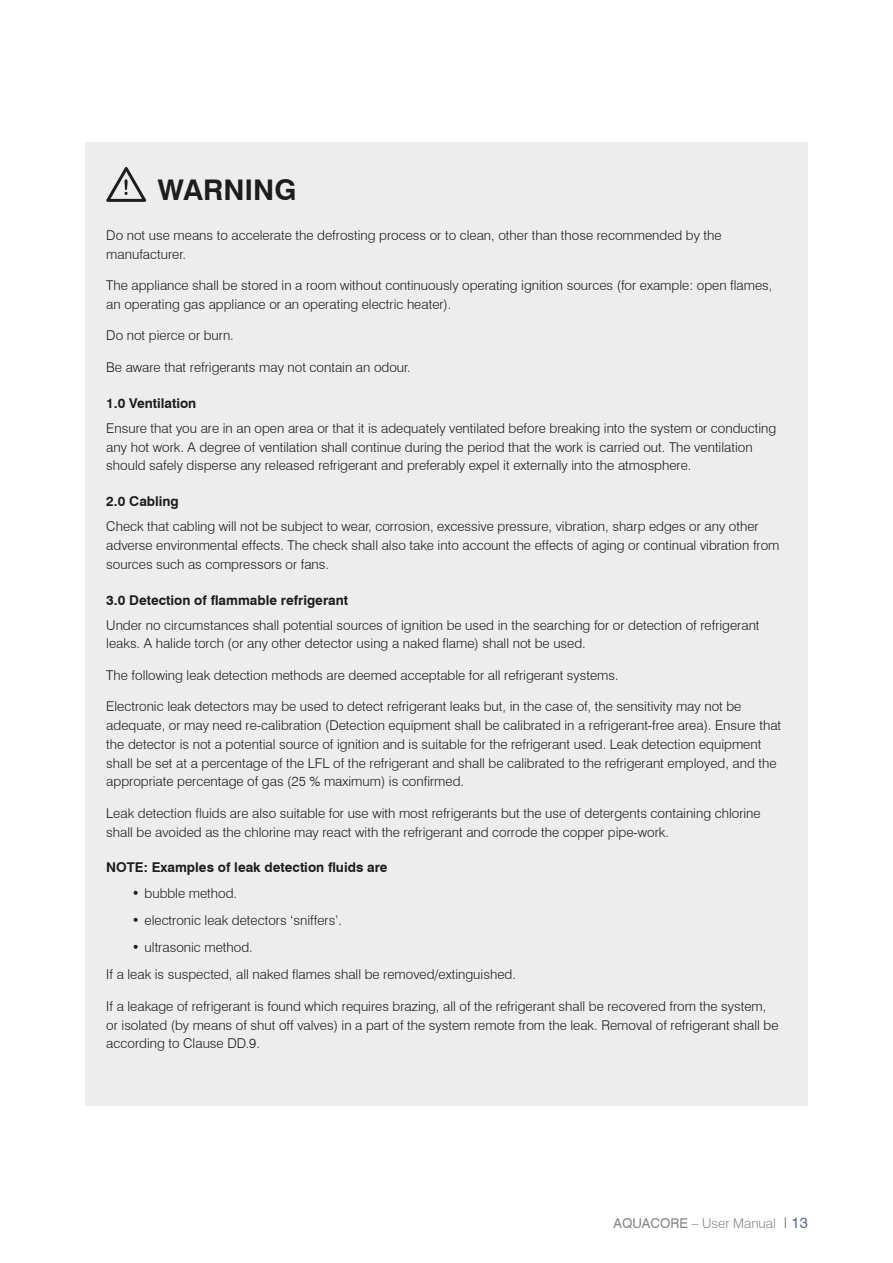
<style>
.page{position:relative;width:893px;height:1263px;background:#fff}
.page>*{position:absolute;margin:0;border:0;box-sizing:border-box;transform-origin:0 0}
.t1{font:700 28.5px "Swiss 721 BT";color:#1d1d1b}
.t2{font:300 13.5px/18.8px "Swiss 721 BT";color:#1d1d1b}
.t3{font:700 13.5px "Swiss 721 BT";color:#1d1d1b}
.t4{font:300 13.5px "Swiss 721 BT";color:#898684}
.s1{font-weight:400}
.s2{font-size:15px;color:#736f6e}
.s3{font-weight:400;font-size:15px;color:#597092}
</style>
<div class="page">
<div style="left:85px;top:142px;width:723px;height:964px;background:#ededed"></div>
<svg style="left:106px;top:167px;width:40px;height:35px"></svg>
<h1 class="t1" style="left:157px;top:170px;width:141px">WARNING</h1>
<p class="t2" style="left:106px;top:226px;width:617px">Do not use means to accelerate the defrosting process or to clean, other than those recommended by the manufacturer.</p>
<p class="t2" style="left:106px;top:276px;width:668px">The appliance shall be stored in a room without continuously operating ignition sources (for example: open flames, an operating gas appliance or an operating electric heater).</p>
<p class="t2" style="left:106px;top:326px;width:129px">Do not pierce or burn.</p>
<p class="t2" style="left:106px;top:358px;width:306px">Be aware that refrigerants may not contain an odour.</p>
<p class="t3" style="left:106px;top:393px;width:92px">1.0 Ventilation</p>
<p class="t2" style="left:106px;top:418px;width:672px">Ensure that you are in an open area or that it is adequately ventilated before breaking into the system or conducting any hot work. A degree of ventilation shall continue during the period that the work is carried out. The ventilation should safely disperse any released refrigerant and preferably expel it externally into the atmosphere.</p>
<p class="t3" style="left:106px;top:492px;width:74px">2.0 Cabling</p>
<p class="t2" style="left:106px;top:517px;width:675px">Check that cabling will not be subject to wear, corrosion, excessive pressure, vibration, sharp edges or any other adverse environmental effects. The check shall also take into account the effects of aging or continual vibration from sources such as compressors or fans.</p>
<p class="t3" style="left:106px;top:590px;width:243px">3.0 Detection of flammable refrigerant</p>
<p class="t2" style="left:106px;top:615px;width:655px">Under no circumstances shall potential sources of ignition be used in the searching for or detection of refrigerant leaks. A halide torch (or any other detector using a naked flame) shall not be used.</p>
<p class="t2" style="left:106px;top:666px;width:514px">The following leak detection methods are deemed acceptable for all refrigerant systems.</p>
<p class="t2" style="left:106px;top:697px;width:676px">Electronic leak detectors may be used to detect refrigerant leaks but, in the case of, the sensitivity may not be adequate, or may need re-calibration (Detection equipment shall be calibrated in a refrigerant-free area). Ensure that the detector is not a potential source of ignition and is suitable for the refrigerant used. Leak detection equipment shall be set at a percentage of the LFL of the refrigerant and shall be calibrated to the refrigerant employed, and the appropriate percentage of gas (25 % maximum) is confirmed.</p>
<p class="t2" style="left:106px;top:804px;width:656px">Leak detection fluids are also suitable for use with most refrigerants but the use of detergents containing chlorine shall be avoided as the chlorine may react with the refrigerant and corrode the copper pipe-work.</p>
<p class="t3" style="left:106px;top:858px;width:283px">NOTE: Examples of leak detection fluids are</p>
<p class="t2" style="left:132px;top:883px;width:107px">• bubble method.</p>
<p class="t2" style="left:132px;top:910px;width:212px">• electronic leak detectors ‘sniffers’.</p>
<p class="t2" style="left:106px;top:933px;width:411px;line-height:27.3px;text-indent:26px">• ultrasonic method.<br>If a leak is suspected, all naked flames shall be removed/extinguished.</p>
<p class="t2" style="left:106px;top:996px;width:674px">If a leakage of refrigerant is found which requires brazing, all of the refrigerant shall be recovered from the system, or isolated (by means of shut off valves) in a part of the system remote from the leak. Removal of refrigerant shall be according to Clause DD.9.</p>
<p class="t4" style="left:614px;top:1215px;width:196px"><span class="s1">AQUACORE</span> – User Manual <span class="s2">I</span> <span class="s3">13</span></p>
</div>
